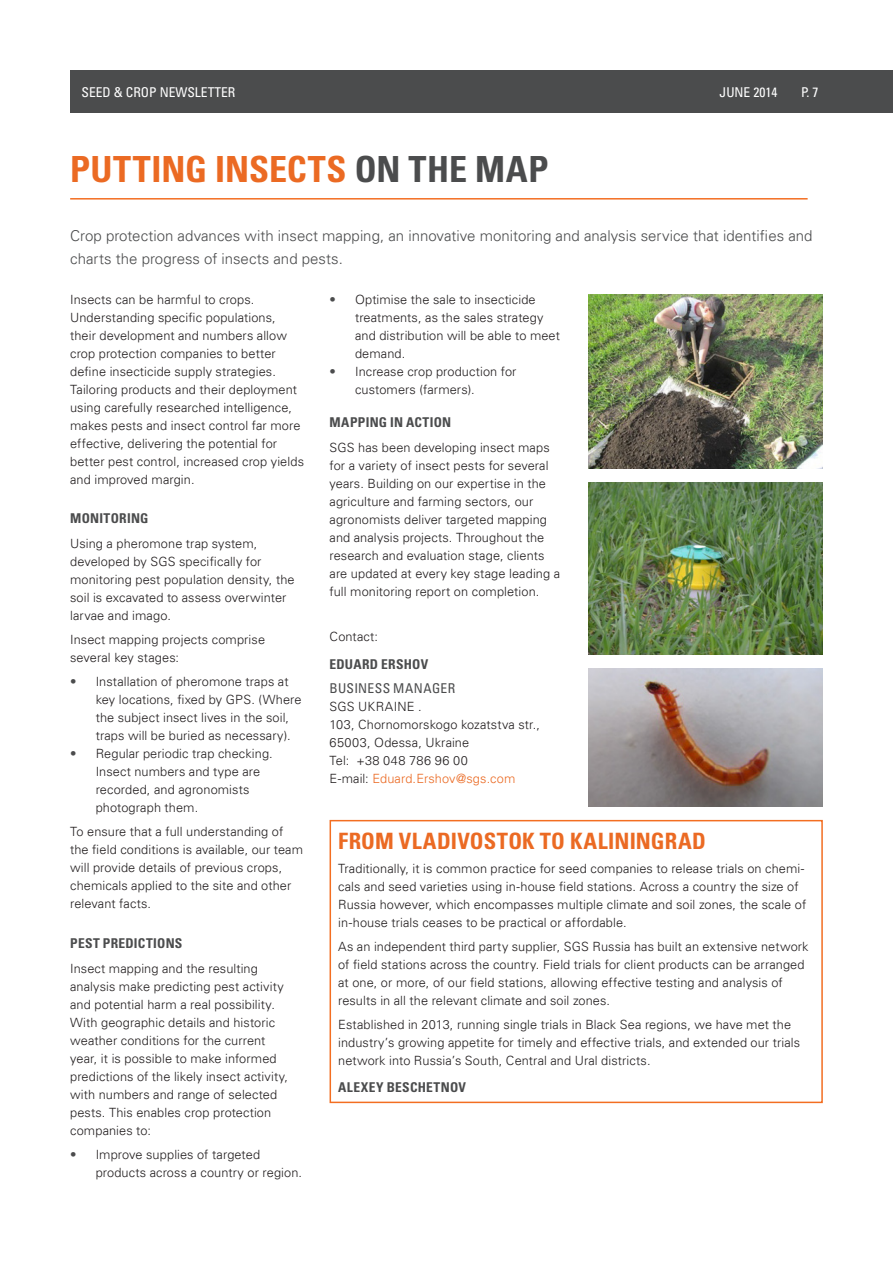
<style>
.page{position:relative;width:893px;height:1263px;background:#fff}
.page>*{position:absolute;margin:0;border:0;box-sizing:border-box;transform-origin:0 0}
.t1{font:700 condensed 36px "Univers LT";letter-spacing:.01em;color:#eb6a23}
.SUBHEADINGS{font:700 condensed 22.5px "Univers LT";letter-spacing:.015em;color:#eb6a23}
.t2{font:300 15px/22.5px "Univers LT";color:#4b4c4d}
.SUBHEADINGS-2{font:700 condensed 13.5px "Univers LT";letter-spacing:.02em;color:#4b4c4d}
.t3{font:condensed 13.5px "Univers LT";color:#fff}
.t4{font:condensed 13.5px "Univers LT";letter-spacing:.025em;color:#4b4c4d}
.BODY_TEXT_LISTS_SPAC{font:300 12.75px/18px "Univers LT";letter-spacing:.01em;color:#231f20}
.s1{color:#4b4c4d}
.s2{color:#eb6a23}
</style>
<div class="page">
<div style="left:70px;top:70px;width:823px;height:43px;background:#4b4c4d"></div>
<hr style="left:70px;top:198px;width:738px;height:2px;background:#f36e21">
<img style="left:589px;top:294px;width:234px;height:174px">
<img style="left:589px;top:482px;width:234px;height:172px">
<img style="left:589px;top:668px;width:234px;height:138px">
<div style="left:330px;top:820px;width:493px;height:283px;border:2px solid #f36e21"></div>
<p class="t3" style="left:82px;top:83px;width:155px">SEED &amp; CROP NEWSLETTER</p>
<p class="t3" style="left:720px;top:83px;width:59px">JUNE 2014</p>
<p class="t3" style="left:801px;top:83px;width:19px">P. 7</p>
<p class="t1" style="left:70px;top:147px;width:480px">PUTTING INSECTS <span class="s1">ON THE MAP</span></p>
<p class="t2" style="left:70px;top:225px;width:744px">Crop protection advances with insect mapping, an innovative monitoring and analysis service that identifies and charts the progress of insects and pests.</p>
<p class="BODY_TEXT_LISTS_SPAC" style="left:70px;top:290px;width:235px">Insects can be harmful to crops.<br>Understanding specific populations, their development and numbers allow crop protection companies to better define insecticide supply strategies.<br>Tailoring products and their deployment using carefully researched intelligence, makes pests and insect control far more effective, delivering the potential for better pest control, increased crop yields and improved margin.</p>
<p class="SUBHEADINGS-2" style="left:70px;top:510px;width:80px">MONITORING</p>
<p class="BODY_TEXT_LISTS_SPAC" style="left:70px;top:535px;width:226px">Using a pheromone trap system, developed by SGS specifically for monitoring pest population density, the soil is excavated to assess overwinter larvae and imago.</p>
<p class="BODY_TEXT_LISTS_SPAC" style="left:70px;top:631px;width:196px">Insect mapping projects comprise several key stages:</p>
<p class="BODY_TEXT_LISTS_SPAC" style="left:96px;top:673px;width:207px;text-indent:-26px"><span class="s1">•</span> Installation of pheromone traps at key locations, fixed by GPS. (Where the subject insect lives in the soil, traps will be buried as necessary).</p>
<p class="BODY_TEXT_LISTS_SPAC" style="left:96px;top:745px;width:179px;text-indent:-26px"><span class="s1">•</span> Regular periodic trap checking.<br>Insect numbers and type are recorded, and agronomists photograph them.</p>
<p class="BODY_TEXT_LISTS_SPAC" style="left:70px;top:823px;width:234px">To ensure that a full understanding of the field conditions is available, our team will provide details of previous crops, chemicals applied to the site and other relevant facts.</p>
<p class="SUBHEADINGS-2" style="left:70px;top:935px;width:114px">PEST PREDICTIONS</p>
<p class="BODY_TEXT_LISTS_SPAC" style="left:70px;top:959px;width:219px">Insect mapping and the resulting analysis make predicting pest activity and potential harm a real possibility.<br>With geographic details and historic weather conditions for the current year, it is possible to make informed predictions of the likely insect activity, with numbers and range of selected pests. This enables crop protection companies to:</p>
<p class="BODY_TEXT_LISTS_SPAC" style="left:96px;top:1145px;width:208px;text-indent:-26px"><span class="s1">•</span> Improve supplies of targeted products across a country or region.</p>
<p class="BODY_TEXT_LISTS_SPAC" style="left:355px;top:290px;width:206px;text-indent:-26px"><span class="s1">•</span> Optimise the sale to insecticide treatments, as the sales strategy and distribution will be able to meet demand.</p>
<p class="BODY_TEXT_LISTS_SPAC" style="left:355px;top:362px;width:163px;text-indent:-26px"><span class="s1">•</span> Increase crop production for customers (farmers).</p>
<p class="SUBHEADINGS-2" style="left:330px;top:414px;width:123px">MAPPING IN ACTION</p>
<p class="BODY_TEXT_LISTS_SPAC" style="left:330px;top:439px;width:232px">SGS has been developing insect maps for a variety of insect pests for several years. Building on our expertise in the agriculture and farming sectors, our agronomists deliver targeted mapping and analysis projects. Throughout the research and evaluation stage, clients are updated at every key stage leading a full monitoring report on completion.</p>
<p class="BODY_TEXT_LISTS_SPAC" style="left:330px;top:627px;width:50px">Contact:</p>
<p class="SUBHEADINGS-2" style="left:330px;top:656px;width:100px">EDUARD ERSHOV</p>
<p class="t4" style="left:330px;top:680px;width:127px">BUSINESS MANAGER</p>
<p class="BODY_TEXT_LISTS_SPAC" style="left:330px;top:698px;width:212px">SGS UKRAINE .<br>103, Chornomorskogo kozatstva str.,<br>65003, Odessa, Ukraine<br>Tel: +38 048 786 96 00<br>E-mail: <span class="s2">Eduard.Ershov@sgs.com</span></p>
<p class="SUBHEADINGS" style="left:338px;top:828px;width:369px">FROM VLADIVOSTOK TO KALININGRAD</p>
<p class="BODY_TEXT_LISTS_SPAC" style="left:338px;top:860px;width:470px">Traditionally, it is common practice for seed companies to release trials on chemi&shy;cals and seed varieties using in-house field stations. Across a country the size of Russia however, which encompasses multiple climate and soil zones, the scale of in-house trials ceases to be practical or affordable.</p>
<p class="BODY_TEXT_LISTS_SPAC" style="left:338px;top:938px;width:472px">As an independent third party supplier, SGS Russia has built an extensive network of field stations across the country. Field trials for client products can be arranged at one, or more, of our field stations, allowing effective testing and analysis of results in all the relevant climate and soil zones.</p>
<p class="BODY_TEXT_LISTS_SPAC" style="left:338px;top:1016px;width:463px">Established in 2013, running single trials in Black Sea regions, we have met the industry’s growing appetite for timely and effective trials, and extended our trials network into Russia’s South, Central and Ural districts.</p>
<p class="SUBHEADINGS-2" style="left:338px;top:1078px;width:129px">ALEXEY BESCHETNOV</p>
</div>
